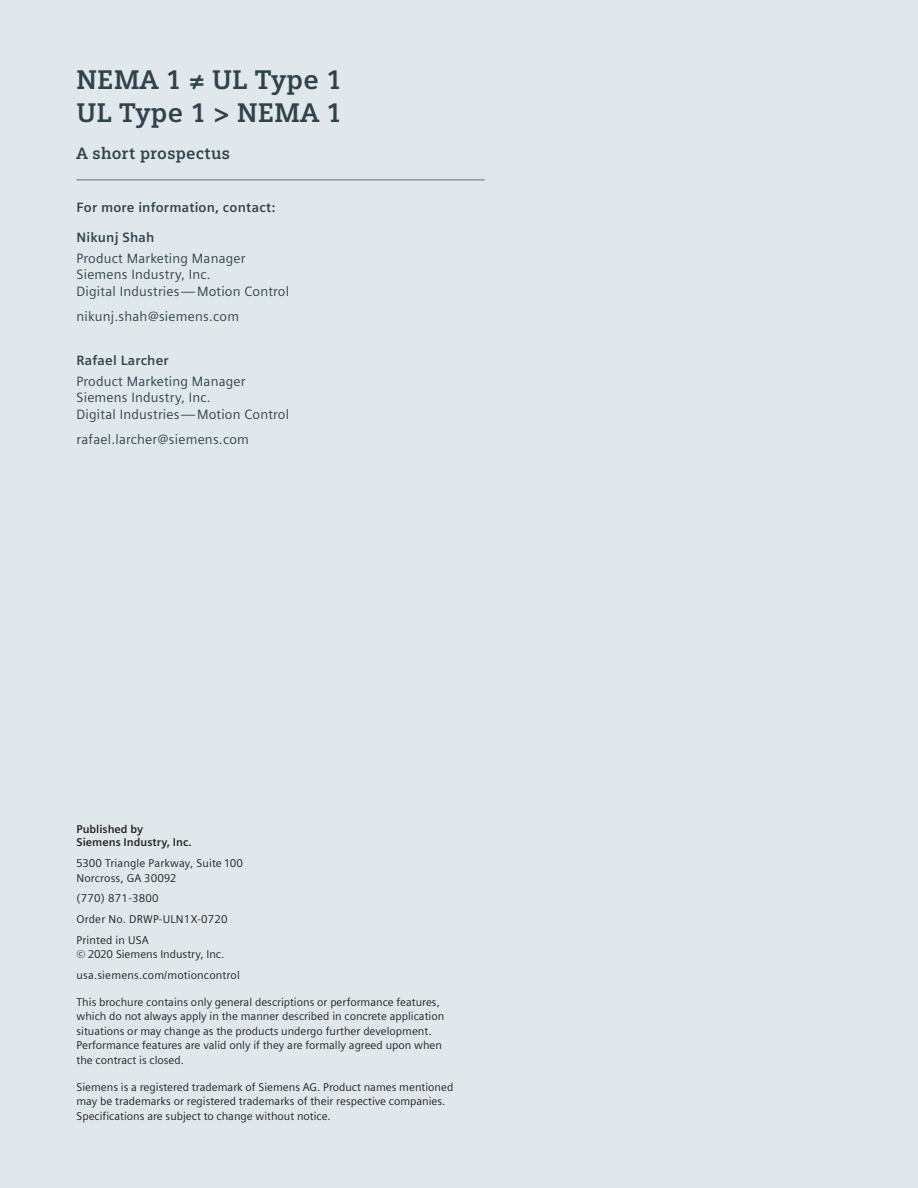
<style>
.page{position:relative;width:918px;height:1188px;background:#e0e8ec}
.page>*{position:absolute;margin:0;border:0;box-sizing:border-box;transform-origin:0 0}
.CNC-ED_Hd_18pt_SLAB{font:700 27px/33px "Siemens Slab";letter-spacing:.015em;color:#30434d}
.t1{font:700 16.5px "Siemens Slab";letter-spacing:.015em;color:#30434d}
.BP_Tx_Roman_9pt_blac{font:13.5px/16.5px "Siemens Sans";letter-spacing:.015em;color:#30434d}
.BP_Text_9pt_sb2p_Rul{font:700 13.5px "Siemens Sans";letter-spacing:.015em;color:#30434d}
.BP_SubHd_9pt_Dark_St{font:700 13.5px "Siemens Sans";letter-spacing:.015em;color:#30434d}
.BC_Tx_sbp8__Disclaim{font:11.25px/14.5px "Siemens Sans";color:#231f20}
.BC_Tx_sbp4{font:11.25px/14.7px "Siemens Sans";letter-spacing:.015em;color:#231f20}
._03__Body_text__7_5p{font:700 11.25px/13.5px "Siemens Sans";color:#231f20}
</style>
<div class="page">
<hr style="left:77px;top:180px;width:408px;height:1px;background:#5d717b">
<p class="CNC-ED_Hd_18pt_SLAB" style="left:77px;top:63px;width:267px">NEMA 1 ≠ UL Type 1<br>UL Type 1 &gt; NEMA 1</p>
<p class="t1" style="left:77px;top:144px;width:155px">A short prospectus</p>
<p class="BP_Text_9pt_sb2p_Rul" style="left:77px;top:199px;width:200px">For more information, contact:</p>
<p class="BP_SubHd_9pt_Dark_St" style="left:77px;top:229px;width:79px">Nikunj Shah</p>
<p class="BP_Tx_Roman_9pt_blac" style="left:77px;top:250px;width:214px">Product Marketing Manager<br>Siemens Industry, Inc.<br>Digital Industries—Motion Control</p>
<p class="BP_Tx_Roman_9pt_blac" style="left:77px;top:308px;width:164px">nikunj.shah@siemens.com</p>
<p class="BP_SubHd_9pt_Dark_St" style="left:77px;top:352px;width:94px">Rafael Larcher</p>
<p class="BP_Tx_Roman_9pt_blac" style="left:77px;top:373px;width:214px">Product Marketing Manager<br>Siemens Industry, Inc.<br>Digital Industries—Motion Control</p>
<p class="BP_Tx_Roman_9pt_blac" style="left:77px;top:431px;width:174px">rafael.larcher@siemens.com</p>
<p class="_03__Body_text__7_5p" style="left:77px;top:822px;width:117px">Published by<br>Siemens Industry, Inc.</p>
<p class="BC_Tx_sbp4" style="left:77px;top:856px;width:168px">5300 Triangle Parkway, Suite 100<br>Norcross, GA 30092</p>
<p class="BC_Tx_sbp4" style="left:77px;top:891px;width:84px">(770) 871-3800</p>
<p class="BC_Tx_sbp4" style="left:77px;top:912px;width:153px">Order No. DRWP-ULN1X-0720</p>
<p class="BC_Tx_sbp4" style="left:77px;top:933px;width:149px">Printed in USA<br>© 2020 Siemens Industry, Inc.</p>
<p class="BC_Tx_sbp4" style="left:77px;top:968px;width:165px">usa.siemens.com/motioncontrol</p>
<p class="BC_Tx_sbp8__Disclaim" style="left:77px;top:994px;width:369px">This brochure contains only general descriptions or performance features, which do not always apply in the manner described in concrete application situations or may change as the products undergo further development.<br>Performance features are valid only if they are formally agreed upon when the contract is closed.</p>
<p class="BC_Tx_sbp8__Disclaim" style="left:77px;top:1080px;width:378px">Siemens is a registered trademark of Siemens AG. Product names mentioned may be trademarks or registered trademarks of their respective companies.<br>Specifications are subject to change without notice.</p>
</div>
